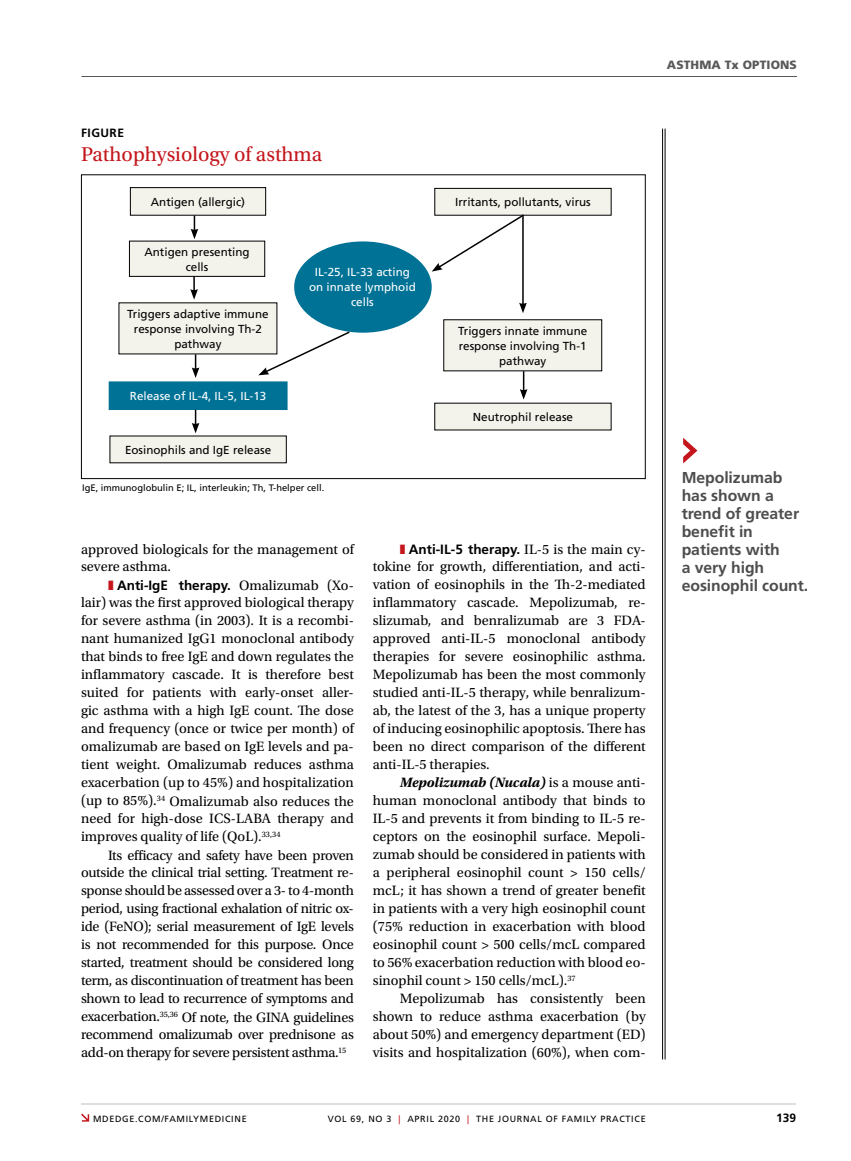
<style>
.page{position:relative;width:851px;height:1161px;background:#fff}
.page>*{position:absolute;margin:0;border:0;box-sizing:border-box;transform-origin:0 0}
.t1{font:21px "Utopia Std";color:#c4161c}
.t2{font:700 15.75px/18px "Frutiger LT Std";letter-spacing:-.005em;color:#4d4d4f}
.t3{font:14.25px/18px "Utopia Std";color:#000;text-align:justify}
.t4{font:700 13.5px "Frutiger LT Std";color:#000}
.t5{font:900 12px "Frutiger LT Std";letter-spacing:.01em;color:#58595b}
.t6{font:700 12px "Frutiger LT Std";letter-spacing:.04em;color:#000}
.t7{font:11.7px/15px "Frutiger LT Std";color:#000;text-align:center}
.t8{font:11.7px/15px "Frutiger LT Std";color:#fff;text-align:center}
.t9{font:9.3px "Frutiger LT Std";color:#000}
.t10{font:9px "Frutiger LT Std";letter-spacing:.075em;color:#000}
.s1{color:#c4161c}
.s2{font-family:"Utopia Std";font-weight:400;font-size:14.25px}
.s3{font-weight:700;font-style:italic}
</style>
<div class="page">
<hr style="left:664px;top:129px;width:1px;height:930px;background:#000">
<hr style="left:662px;top:129px;width:1px;height:930px;background:#000">
<hr style="left:81px;top:76px;width:716px;height:1px;background:#58595b">
<svg style="left:81px;top:1114px;width:8px;height:8px"></svg>
<hr style="left:81px;top:1104px;width:715px;height:1px;background:#bcbec0">
<svg style="left:683px;top:438px;width:14px;height:26px"></svg>
<div style="left:130px;top:188px;width:136px;height:27px;background:#f3f2eb"></div>
<div style="left:130px;top:187px;width:136px;height:29px;border:1px solid #000"></div>
<div style="left:129px;top:241px;width:136px;height:35px;background:#f3f2eb"></div>
<div style="left:129px;top:241px;width:136px;height:36px;border:1px solid #000"></div>
<div style="left:119px;top:303px;width:158px;height:51px;background:#f3f2eb"></div>
<div style="left:109px;top:382px;width:178px;height:28px;background:#007296"></div>
<div style="left:110px;top:436px;width:176px;height:27px;background:#f3f2eb"></div>
<div style="left:435px;top:188px;width:176px;height:27px;background:#f3f2eb"></div>
<div style="left:434px;top:188px;width:177px;height:28px;border:1px solid #000"></div>
<div style="left:444px;top:320px;width:157px;height:51px;background:#f3f2eb"></div>
<div style="left:435px;top:403px;width:176px;height:27px;background:#f3f2eb"></div>
<svg style="left:191px;top:216px;width:7px;height:23px"></svg>
<svg style="left:190px;top:276px;width:8px;height:24px"></svg>
<svg style="left:192px;top:354px;width:7px;height:24px"></svg>
<svg style="left:192px;top:410px;width:7px;height:23px"></svg>
<hr style="left:522px;top:215px;width:1px;height:90px;background:#000">
<svg style="left:519px;top:303px;width:8px;height:10px"></svg>
<svg style="left:520px;top:371px;width:7px;height:29px"></svg>
<div style="left:294px;top:241px;width:137px;height:92px;background:#007296;border-radius:50%"></div>
<svg style="left:432px;top:214px;width:92px;height:58px"></svg>
<svg style="left:258px;top:330px;width:93px;height:45px"></svg>
<div style="left:81px;top:174px;width:564px;height:305px;border:1px solid #000"></div>
<p class="t5" style="left:667px;top:58px;width:131px">ASTHMA Tx OPTIONS</p>
<p class="t6" style="left:81px;top:126px;width:45px">FIGURE</p>
<h1 class="t1" style="left:81px;top:143px;width:243px">Pathophysiology of asthma</h1>
<p class="t7" style="left:151px;top:194px;width:96px">Antigen (allergic)</p>
<p class="t7" style="left:144px;top:244px;width:107px">Antigen presenting cells</p>
<p class="t7" style="left:127px;top:306px;width:143px">Triggers adaptive immune response involving Th-2 pathway</p>
<p class="t8" style="left:309px;top:265px;width:108px">IL-25, IL-33 acting on innate lymphoid cells</p>
<p class="t8" style="left:130px;top:389px;width:138px">Release of IL-4, IL-5, IL-13</p>
<p class="t7" style="left:125px;top:442px;width:148px">Eosinophils and IgE release</p>
<p class="t9" style="left:82px;top:482px;width:244px">IgE, immunoglobulin E; IL, interleukin; Th, T-helper cell.</p>
<p class="t7" style="left:455px;top:195px;width:137px">Irritants, pollutants, virus</p>
<p class="t7" style="left:458px;top:323px;width:130px">Triggers innate immune response involving Th-1 pathway</p>
<p class="t7" style="left:473px;top:409px;width:102px">Neutrophil release</p>
<p class="t3" style="left:81px;top:540px;width:274px">approved biologicals for the management of severe asthma.</p>
<p class="t4" style="left:108px;top:577px;width:247px"><span class="s1">❚</span> Anti-IgE therapy. <span class="s2">Omalizumab (Xo-</span></p>
<p class="t3" style="left:81px;top:594px;width:274px">lair) was the first approved biological therapy for severe asthma (in 2003). It is a recombi&shy;nant humanized IgG1 monoclonal antibody that binds to free IgE and down regulates the inflammatory cascade. It is therefore best suited for patients with early-onset aller&shy;gic asthma with a high IgE count. The dose and frequency (once or twice per month) of omalizumab are based on IgE levels and pa&shy;tient weight. Omalizumab reduces asthma exacerbation (up to 45%) and hospitalization (up to 85%).<sup>34</sup> Omalizumab also reduces the need for high-dose ICS-LABA therapy and improves quality of life (QoL).<sup>33,34</sup></p>
<p class="t3" style="left:81px;top:846px;width:274px;text-indent:27px">Its efficacy and safety have been proven outside the clinical trial setting. Treatment re&shy;sponse should be assessed over a 3- to 4-month period, using fractional exhalation of nitric ox&shy;ide (FeNO); serial measurement of IgE levels is not recommended for this purpose. Once started, treatment should be considered long term, as discontinuation of treatment has been shown to lead to recurrence of symptoms and exacerbation.<sup>35,36</sup> Of note, the GINA guidelines recommend omalizumab over prednisone as add-on therapy for severe persistent asthma.<sup>15</sup></p>
<p class="t4" style="left:400px;top:541px;width:247px"><span class="s1">❚</span> Anti-IL-5 therapy. <span class="s2">IL-5 is the main cy-</span></p>
<p class="t3" style="left:373px;top:558px;width:274px">tokine for growth, differentiation, and acti&shy;vation of eosinophils in the Th-2-mediated inflammatory cascade. Mepolizumab, re&shy;slizumab, and benralizumab are 3 FDA&shy;approved anti-IL-5 monoclonal antibody therapies for severe eosinophilic asthma.<br>Mepolizumab has been the most commonly studied anti-IL-5 therapy, while benralizum&shy;ab, the latest of the 3, has a unique property of inducing eosinophilic apoptosis. There has been no direct comparison of the different anti-IL-5 therapies.</p>
<p class="t3" style="left:373px;top:774px;width:274px;text-indent:27px"><span class="s3">Mepolizumab (Nucala)</span> is a mouse anti&shy;human monoclonal antibody that binds to IL-5 and prevents it from binding to IL-5 re&shy;ceptors on the eosinophil surface. Mepoli&shy;zumab should be considered in patients with a peripheral eosinophil count &gt; 150 cells/ mcL; it has shown a trend of greater benefit in patients with a very high eosinophil count (75% reduction in exacerbation with blood eosinophil count &gt; 500 cells/mcL compared to 56% exacerbation reduction with blood eo&shy;sinophil count &gt; 150 cells/mcL).<sup>37</sup></p>
<p class="t3" style="left:373px;top:990px;width:274px;text-indent:27px">Mepolizumab has consistently been shown to reduce asthma exacerbation (by about 50%) and emergency department (ED) visits and hospitalization (60%), when com-</p>
<p class="t2" style="left:681px;top:468px;width:128px">Mepolizumab has shown a trend of greater benefit in patients with<br>a very high eosinophil count.</p>
<p class="t10" style="left:93px;top:1113px;width:155px">MDEDGE.COM/FAMILYMEDICINE</p>
<p class="t10" style="left:328px;top:1113px;width:319px">VOL 69, NO 3 <span class="s1">|</span> APRIL 2020 <span class="s1">|</span> THE JOURNAL OF FAMILY PRACTICE</p>
<p class="t6" style="left:776px;top:1111px;width:22px">139</p>
</div>
